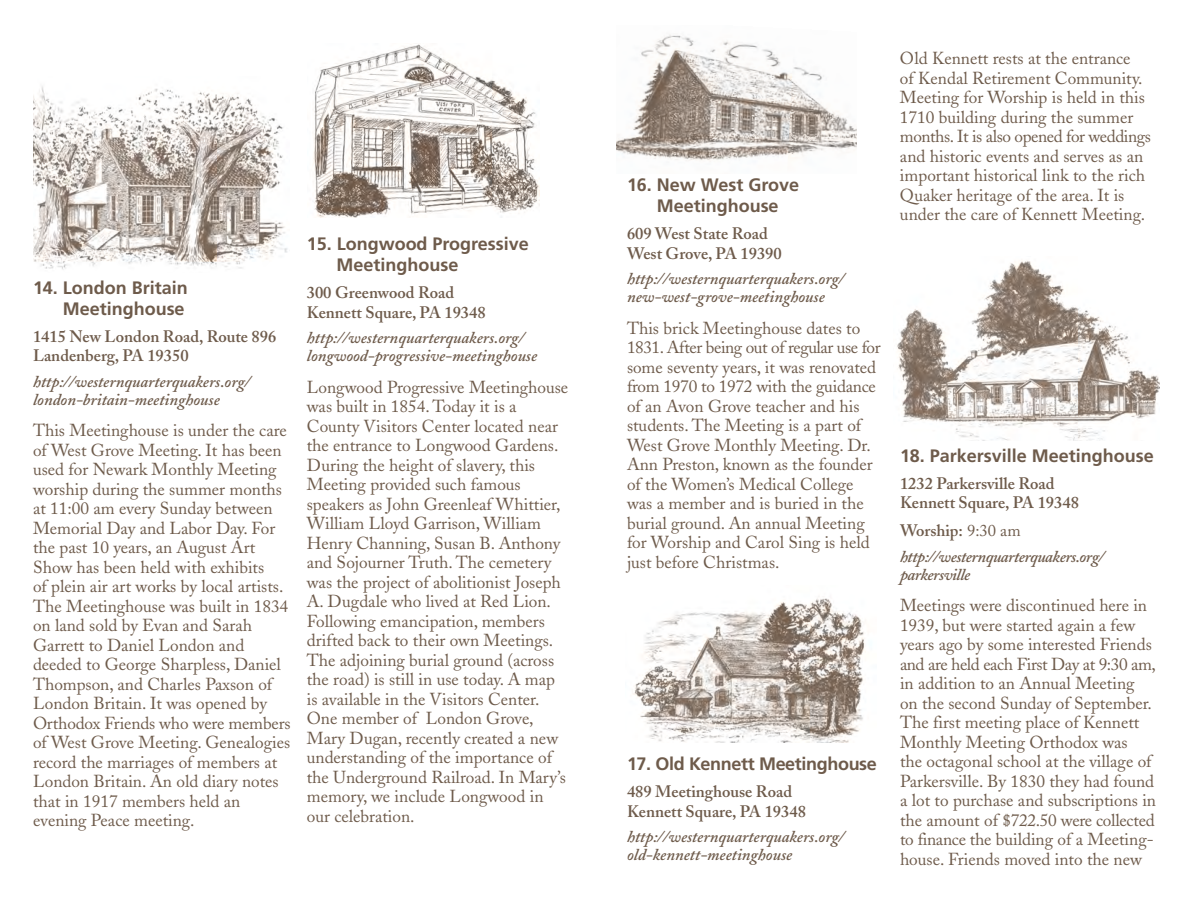
<style>
.page{position:relative;width:1188px;height:918px;background:#fff}
.page>*{position:absolute;margin:0;border:0;box-sizing:border-box;transform-origin:0 0}
.t1{font:700 18px/21px "Frutiger";color:#6e5b4b;text-align:center}
.t2{font:700 18px "Frutiger";letter-spacing:-.02em;color:#6e5b4b}
.t3{font:17.25px/19.5px "Adobe Caslon";color:#6e5b4b}
.t4{font:italic 600 16.5px/18px "Adobe Caslon";color:#6e5b4b}
.t5{font:600 16.5px/19.5px "Adobe Caslon";color:#6e5b4b}
.t6{font:italic 600 16.5px/25.5px "Adobe Caslon";letter-spacing:-.025em;color:#6e5b4b}
.s1{font-style:normal}
.s2{font-weight:400;font-style:normal}
</style>
<div class="page">
<img style="left:313px;top:44px;width:226px;height:174px">
<img style="left:616px;top:34px;width:241px;height:127px">
<img style="left:633px;top:598px;width:233px;height:144px">
<img style="left:33px;top:86px;width:255px;height:184px">
<img style="left:897px;top:261px;width:263px;height:180px">
<p class="t1" style="left:33px;top:278px;width:156px;text-align:right">14. London Britain<br>Meetinghouse</p>
<p class="t5" style="left:33px;top:328px;width:245px">1415 New London Road, Route 896<br>Landenberg, PA 19350</p>
<p class="t4" style="left:33px;top:375px;width:219px">http://westernquarterquakers.org/ london-britain-meetinghouse</p>
<p class="t3" style="left:33px;top:423px;width:259px">This Meetinghouse is under the care of West Grove Meeting. It has been used for Newark Monthly Meeting worship during the summer months at 11:00 am every Sunday between<br>Memorial Day and Labor Day. For the past 10 years, an August Art<br>Show has been held with exhibits<br>of plein air art works by local artists.<br>The Meetinghouse was built in 1834 on land sold by Evan and Sarah<br>Garrett to Daniel London and deeded to George Sharpless, Daniel<br>Thompson, and Charles Paxson of<br>London Britain. It was opened by<br>Orthodox Friends who were members of West Grove Meeting. Genealogies record the marriages of members at<br>London Britain. An old diary notes that in 1917 members held an evening Peace meeting.</p>
<p class="t1" style="left:337px;top:235px;width:194px;text-align:left;text-indent:-30px">15. Longwood Progressive<br>Meetinghouse</p>
<p class="t5" style="left:307px;top:285px;width:180px">300 Greenwood Road<br>Kennett Square, PA 19348</p>
<p class="t4" style="left:307px;top:331px;width:232px">http://westernquarterquakers.org/ longwood-progressive-meetinghouse</p>
<p class="t3" style="left:307px;top:379px;width:263px">Longwood Progressive Meetinghouse was built in 1854. Today it is a County Visitors Center located near the entrance to Longwood Gardens.<br>During the height of slavery, this Meeting provided such famous speakers as John Greenleaf Whittier, William Lloyd Garrison, William Henry Channing, Susan B. Anthony and Sojourner Truth. The cemetery was the project of abolitionist Joseph A. Dugdale who lived at Red Lion.<br>Following emancipation, members drifted back to their own Meetings.<br>The adjoining burial ground (across the road) is still in use today. A map is available in the Visitors Center.<br>One member of London Grove, Mary Dugan, recently created a new understanding of the importance of the Underground Railroad. In Mary’s memory, we include Longwood in our celebration.</p>
<p class="t1" style="left:627px;top:176px;width:174px">16. New West Grove<br>Meetinghouse</p>
<p class="t5" style="left:627px;top:226px;width:156px">609 West State Road<br>West Grove, PA 19390</p>
<p class="t4" style="left:627px;top:272px;width:219px">http://westernquarterquakers.org/ new-west-grove-meetinghouse</p>
<p class="t3" style="left:627px;top:320px;width:255px">This brick Meetinghouse dates to<br>1831. After being out of regular use for some seventy years, it was renovated from 1970 to 1972 with the guidance of an Avon Grove teacher and his students. The Meeting is a part of<br>West Grove Monthly Meeting. Dr.<br>Ann Preston, known as the founder of the Women’s Medical College was a member and is buried in the burial ground. An annual Meeting for Worship and Carol Sing is held just before Christmas.</p>
<p class="t2" style="left:627px;top:757px;width:251px">17. Old Kennett Meetinghouse</p>
<p class="t5" style="left:627px;top:784px;width:180px">489 Meetinghouse Road<br>Kennett Square, PA 19348</p>
<p class="t4" style="left:627px;top:830px;width:219px">http://westernquarterquakers.org/ old-kennett-meetinghouse</p>
<p class="t3" style="left:900px;top:51px;width:252px">Old Kennett rests at the entrance<br>of Kendal Retirement Community.<br>Meeting for Worship is held in this 1710 building during the summer months. It is also opened for weddings and historic events and serves as an important historical link to the rich Quaker heritage of the area. It is under the care of Kennett Meeting.</p>
<p class="t1" style="left:900px;top:446px;width:255px">18. Parkersville Meetinghouse</p>
<p class="t5" style="left:900px;top:475px;width:180px">1232 Parkersville Road<br>Kennett Square, PA 19348</p>
<p class="t6" style="left:900px;top:521px;width:206px"><span class="s1">Worship:</span> <span class="s2">9:30 am </span>http://westernquarterquakers.org/</p>
<p class="t6" style="left:900px;top:564px;width:72px">parkersville</p>
<p class="t3" style="left:900px;top:598px;width:258px">Meetings were discontinued here in 1939, but were started again a few years ago by some interested Friends and are held each First Day at 9:30 am, in addition to an Annual Meeting on the second Sunday of September.<br>The first meeting place of Kennett Monthly Meeting Orthodox was<br>the octagonal school at the village of Parkersville. By 1830 they had found a lot to purchase and subscriptions in the amount of $722.50 were collected to finance the building of a Meeting&shy;house. Friends moved into the new</p>
</div>
